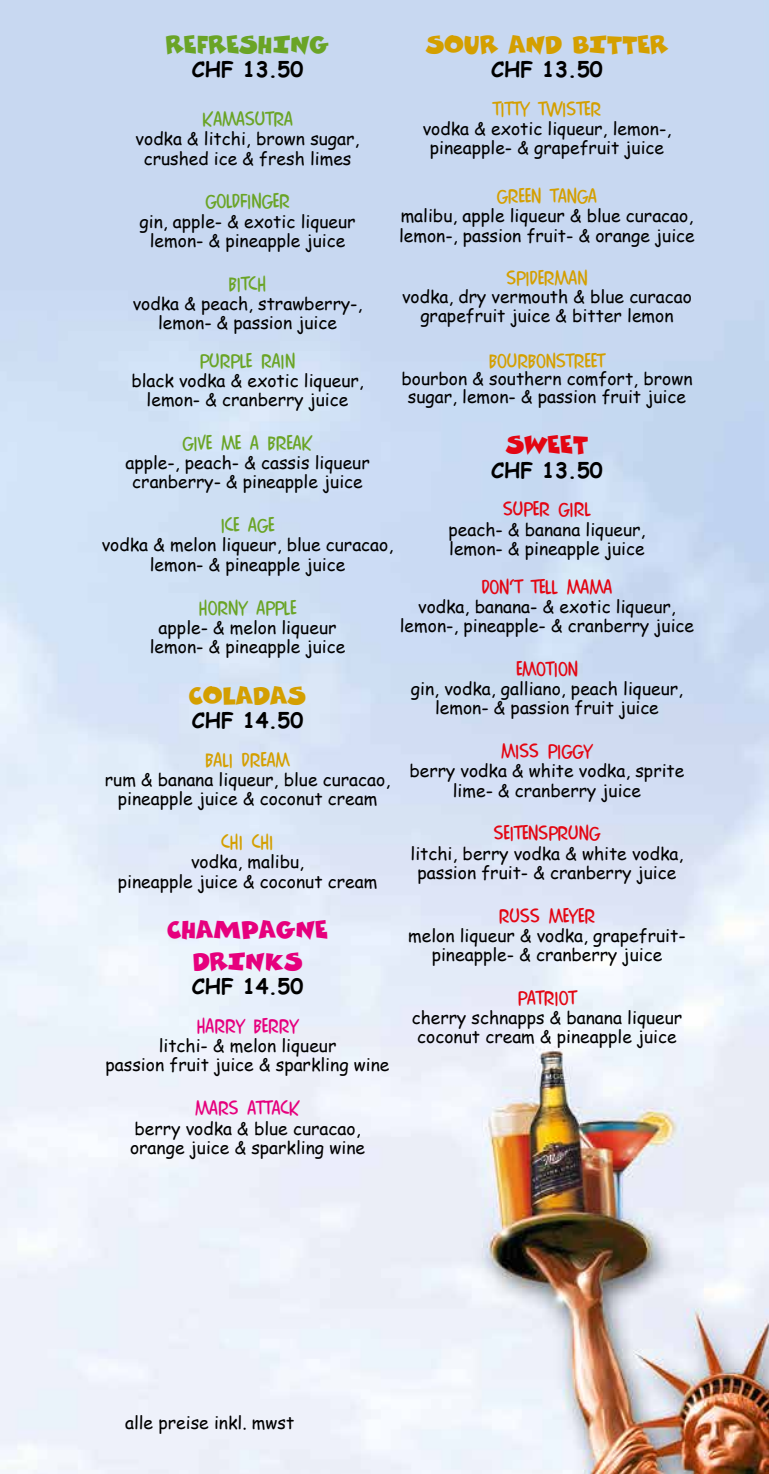
<style>
.page{position:relative;width:769px;height:1474px;background:#fff}
.page>*{position:absolute;margin:0;border:0;box-sizing:border-box;transform-origin:0 0}
.t1{font:24.5px "Comics Car Toon";color:#d49f00}
.t2{font:24.5px/31.5px "Comics Car Toon";color:#e6007d;text-align:center}
.t3{font:24.5px "Comics Car Toon";color:#6aa426}
.t4{font:24.5px "Comics Car Toon";color:#e30613}
.t5{font:21px "Comics Car Toon";color:#e30613}
.t6{font:21px "Comics Car Toon";color:#6aa426}
.t7{font:21px "Comics Car Toon";color:#d49f00}
.t8{font:700 21px "Comic Sans MS";color:#000}
.t9{font:21px "Comics Car Toon";color:#e6007d}
.t10{font:17.5px/19.2px "Comic Sans MS";color:#000;text-align:center}
</style>
<div class="page">
<img style="left:0;top:0;width:769px;height:1473px">
<h1 class="t3" style="left:166px;top:32px;width:165px">REFRESHING</h1>
<p class="t8" style="left:192px;top:54px;width:113px">CHF 13.50</p>
<p class="t6" style="left:202px;top:109px;width:92px">kamasutra</p>
<p class="t10" style="left:136px;top:129px;width:225px">vodka &amp; litchi, brown sugar, crushed ice &amp; fresh limes</p>
<p class="t6" style="left:205px;top:191px;width:86px">goldfinger</p>
<p class="t10" style="left:139px;top:211px;width:218px">gin, apple- &amp; exotic liqueur lemon- &amp; pineapple juice</p>
<p class="t6" style="left:229px;top:273px;width:39px">bitch</p>
<p class="t10" style="left:133px;top:293px;width:231px">vodka &amp; peach, strawberry-, lemon- &amp; passion juice</p>
<p class="t6" style="left:200px;top:350px;width:97px">purple rain</p>
<p class="t10" style="left:131px;top:370px;width:234px">black vodka &amp; exotic liqueur, lemon- &amp; cranberry juice</p>
<p class="t6" style="left:182px;top:432px;width:132px">give me a break</p>
<p class="t10" style="left:125px;top:452px;width:246px">apple-, peach- &amp; cassis liqueur cranberry- &amp; pineapple juice</p>
<p class="t6" style="left:221px;top:515px;width:55px">ice age</p>
<p class="t10" style="left:102px;top:535px;width:293px">vodka &amp; melon liqueur, blue curacao, lemon- &amp; pineapple juice</p>
<p class="t6" style="left:199px;top:597px;width:99px">horny apple</p>
<p class="t10" style="left:150px;top:617px;width:197px">apple- &amp; melon liqueur lemon- &amp; pineapple juice</p>
<h1 class="t1" style="left:189px;top:683px;width:118px">COLADAS</h1>
<p class="t8" style="left:192px;top:705px;width:113px">CHF 14.50</p>
<p class="t7" style="left:206px;top:749px;width:85px">bali dream</p>
<p class="t10" style="left:105px;top:769px;width:287px">rum &amp; banana liqueur, blue curacao, pineapple juice &amp; coconut cream</p>
<p class="t7" style="left:221px;top:831px;width:54px">chi chi</p>
<p class="t10" style="left:118px;top:851px;width:261px">vodka, malibu,<br>pineapple juice &amp; coconut cream</p>
<h1 class="t2" style="left:167px;top:914px;width:162px">CHAMPAGNE<br>DRINKS</h1>
<p class="t8" style="left:192px;top:971px;width:113px">CHF 14.50</p>
<p class="t9" style="left:196px;top:1015px;width:104px">harry berry</p>
<p class="t10" style="left:106px;top:1035px;width:285px">litchi- &amp; melon liqueur<br>passion fruit juice &amp; sparkling wine</p>
<p class="t9" style="left:195px;top:1097px;width:106px">mars attack</p>
<p class="t10" style="left:130px;top:1117px;width:237px;text-align:left">berry vodka &amp; blue curacao, orange juice &amp; sparkling wine</p>
<h1 class="t1" style="left:426px;top:32px;width:244px">SOUR AND BITTER</h1>
<p class="t8" style="left:491px;top:54px;width:113px">CHF 13.50</p>
<p class="t7" style="left:493px;top:98px;width:110px">titty twister</p>
<p class="t10" style="left:423px;top:118px;width:250px">vodka &amp; exotic liqueur, lemon-, pineapple- &amp; grapefruit juice</p>
<p class="t7" style="left:497px;top:186px;width:102px">green tanga</p>
<p class="t10" style="left:399px;top:206px;width:297px;text-align:left">malibu, apple liqueur &amp; blue curacao, lemon-, passion fruit- &amp; orange juice</p>
<p class="t7" style="left:506px;top:268px;width:83px">spiderman</p>
<p class="t10" style="left:402px;top:286px;width:291px">vodka, dry vermouth &amp; blue curacao grapefruit juice &amp; bitter lemon</p>
<p class="t7" style="left:489px;top:350px;width:117px">bourbonstreet</p>
<p class="t10" style="left:401px;top:369px;width:293px;line-height:17.5px">bourbon &amp; southern comfort, brown sugar, lemon- &amp; passion fruit juice</p>
<h1 class="t4" style="left:506px;top:433px;width:84px">SWEET</h1>
<p class="t8" style="left:491px;top:455px;width:113px">CHF 13.50</p>
<p class="t5" style="left:503px;top:499px;width:89px">super girl</p>
<p class="t10" style="left:449px;top:519px;width:198px;text-align:left">peach- &amp; banana liqueur, lemon- &amp; pineapple juice</p>
<p class="t5" style="left:482px;top:576px;width:132px">don‘t tell mama</p>
<p class="t10" style="left:400px;top:596px;width:296px">vodka, banana- &amp; exotic liqueur, lemon-, pineapple- &amp; cranberry juice</p>
<p class="t5" style="left:516px;top:658px;width:63px">emotion</p>
<p class="t10" style="left:411px;top:678px;width:274px">gin, vodka, galliano, peach liqueur, lemon- &amp; passion fruit juice</p>
<p class="t5" style="left:501px;top:740px;width:93px">miss piggy</p>
<p class="t10" style="left:409px;top:760px;width:276px">berry vodka &amp; white vodka, sprite lime- &amp; cranberry juice</p>
<p class="t5" style="left:494px;top:823px;width:108px">seitensprung</p>
<p class="t10" style="left:411px;top:843px;width:274px">litchi, berry vodka &amp; white vodka, passion fruit- &amp; cranberry juice</p>
<p class="t5" style="left:499px;top:905px;width:98px">russ meyer</p>
<p class="t10" style="left:408px;top:925px;width:279px">melon liqueur &amp; vodka, grapefruit&shy;pineapple- &amp; cranberry juice</p>
<p class="t5" style="left:518px;top:987px;width:60px">patriot</p>
<p class="t10" style="left:412px;top:1007px;width:272px">cherry schnapps &amp; banana liqueur coconut cream &amp; pineapple juice</p>
<p class="t10" style="left:125px;top:1411px;width:171px">alle preise inkl. mwst</p>
</div>
